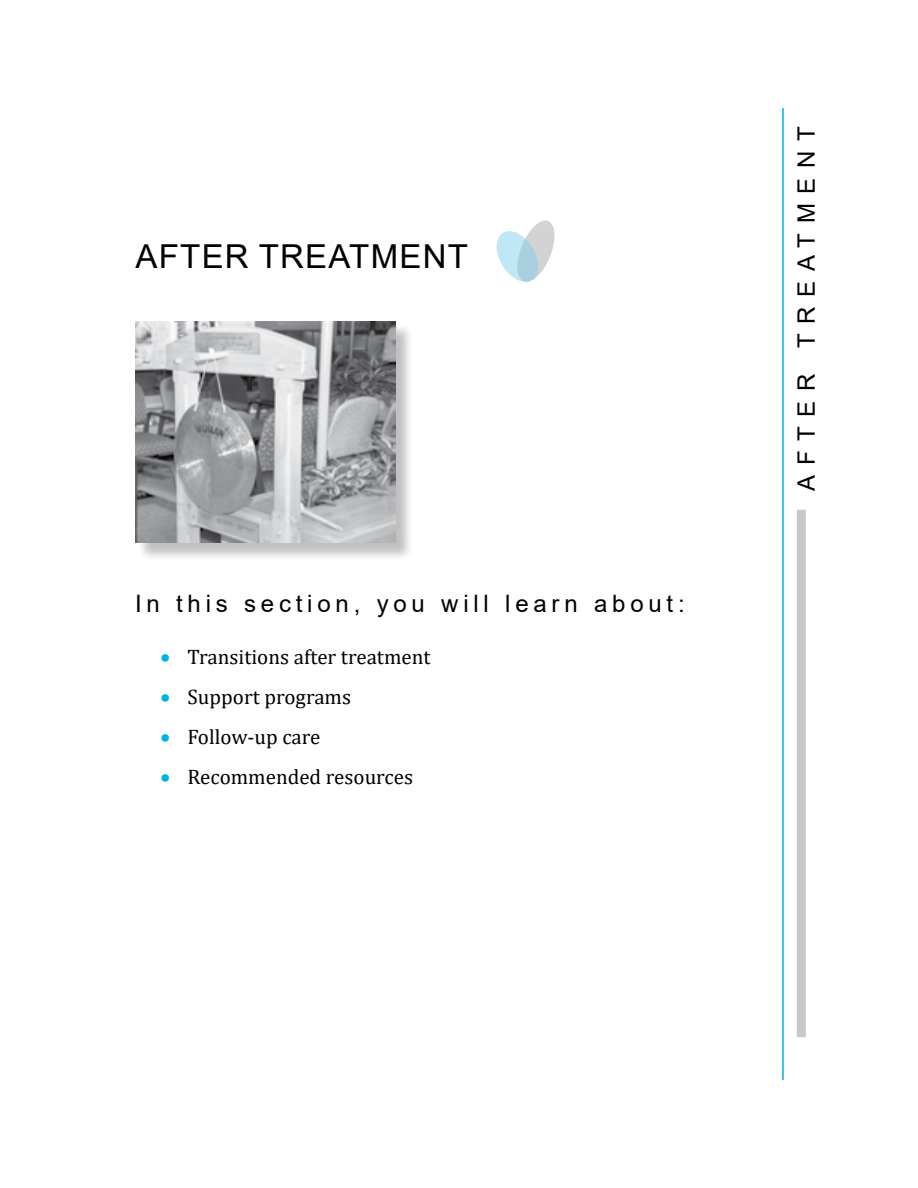
<style>
.page{position:relative;width:918px;height:1188px;background:#fff}
.page>*{position:absolute;margin:0;border:0;box-sizing:border-box;transform-origin:0 0}
.t1{font:33px "Arial";letter-spacing:.04em;color:#000}
.t2{font:24px "Arial";letter-spacing:.2em;color:#000}
.t3{font:24px "Arial";letter-spacing:.4em;color:#000}
.t4{font:21px "Cambria";color:#000}
.s1{color:#00b2e2}
</style>
<div class="page">
<hr style="left:782px;top:108px;width:2px;height:972px;background:#00b2e2">
<div style="left:797px;top:510px;width:9px;height:527px;background:#c7c8ca"></div>
<svg style="left:496px;top:220px;width:59px;height:62px"></svg>
<div style="left:138px;top:324px;width:276px;height:238px;background:#000;opacity:.25"></div>
<img style="left:135px;top:321px;width:260px;height:222px">
<h1 class="t1" style="left:136px;top:233px;width:334px">AFTER TREATMENT</h1>
<p class="t2" style="left:135px;top:587px;width:551px">In this section, you will learn about:</p>
<p class="t4" style="left:160px;top:645px;width:272px"><span class="s1">•</span> Transitions after treatment</p>
<p class="t4" style="left:160px;top:685px;width:192px"><span class="s1">•</span> Support programs</p>
<p class="t4" style="left:160px;top:724px;width:162px"><span class="s1">•</span> Follow-up care</p>
<p class="t4" style="left:160px;top:764px;width:254px"><span class="s1">•</span> Recommended resources</p>
<p class="t3" style="left:790px;top:491px;width:366px;rotate:-90deg">AFTER TREATMENT</p>
</div>
